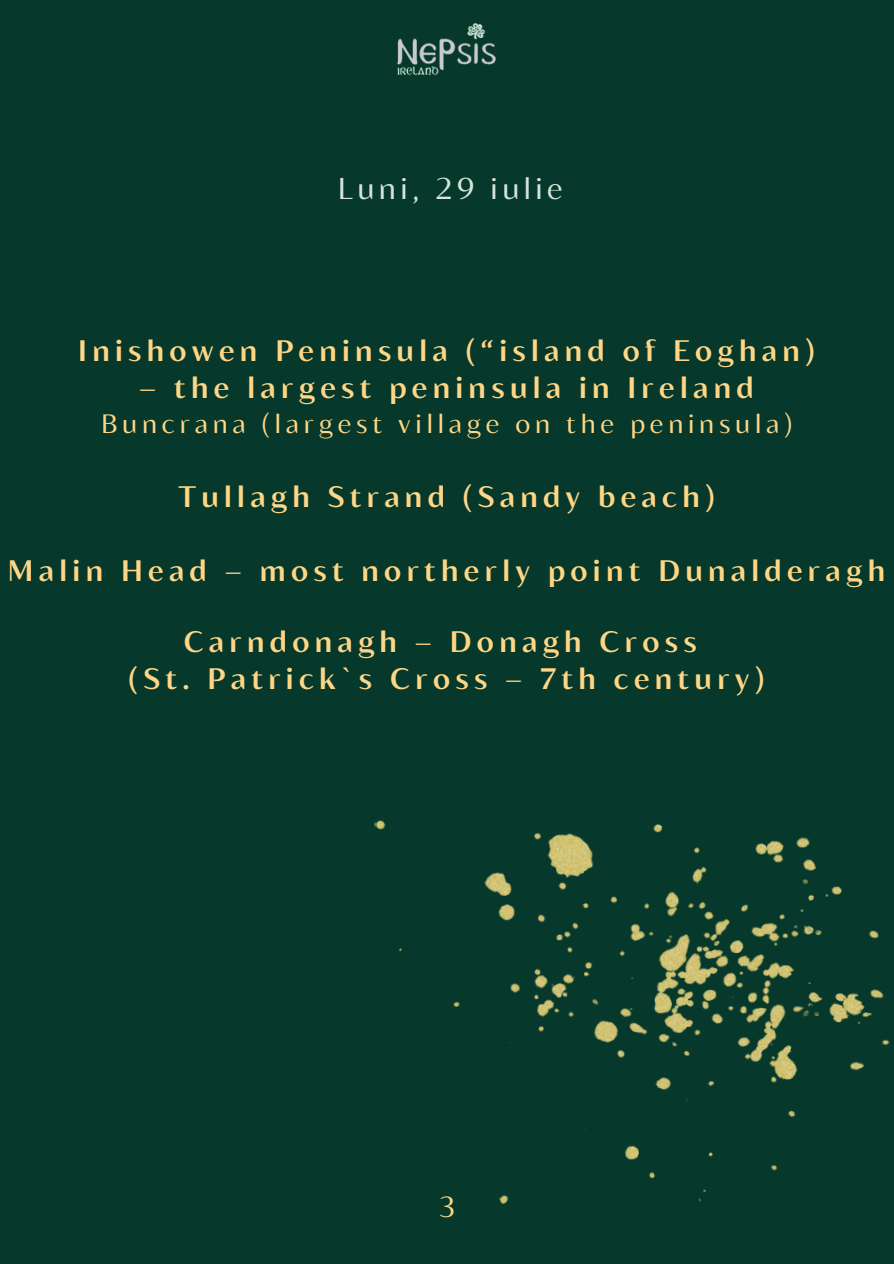
<style>
.page{position:relative;width:894px;height:1264px;background:#fff}
.page>*{position:absolute;margin:0;border:0;box-sizing:border-box;transform-origin:0 0}
.t1{font:30px "Blacker Sans Text";letter-spacing:.15em;color:#d4e5d8}
.t2{font:700 29.4px/37.2px "Blacker Sans Text";letter-spacing:.18em;color:#ffd685;text-align:center}
.t3{font:28.95px "Blacker Sans Text";color:#ffd685}
.t4{font:26.4px "Blacker Sans Text";letter-spacing:.18em;color:#ffd685}
</style>
<div class="page">
<div style="left:0;top:0;width:893px;height:1263px;background:#06392b"></div>
<img style="left:397px;top:23px;width:99px;height:53px">
<img style="left:374px;top:820px;width:516px;height:384px">
<p class="t1" style="left:338px;top:170px;width:226px">Luni, 29 iulie</p>
<p class="t2" style="left:78px;top:331px;width:737px">Inishowen Peninsula (“island of Eoghan)</p>
<p class="t2" style="left:139px;top:368px;width:615px">– the largest peninsula in Ireland</p>
<p class="t4" style="left:101px;top:407px;width:692px">Buncrana (largest village on the peninsula)</p>
<h1 class="t2" style="left:178px;top:476px;width:537px">Tullagh Strand (Sandy beach)</h1>
<h1 class="t2" style="left:8px;top:551px;width:878px">Malin Head – most northerly point Dunalderagh</h1>
<h1 class="t2" style="left:129px;top:621px;width:637px">Carndonagh – Donagh Cross<br>(St. Patrick`s Cross – 7th century)</h1>
<h2 class="t3" style="left:439px;top:1188px;width:18px">3</h2>
</div>
